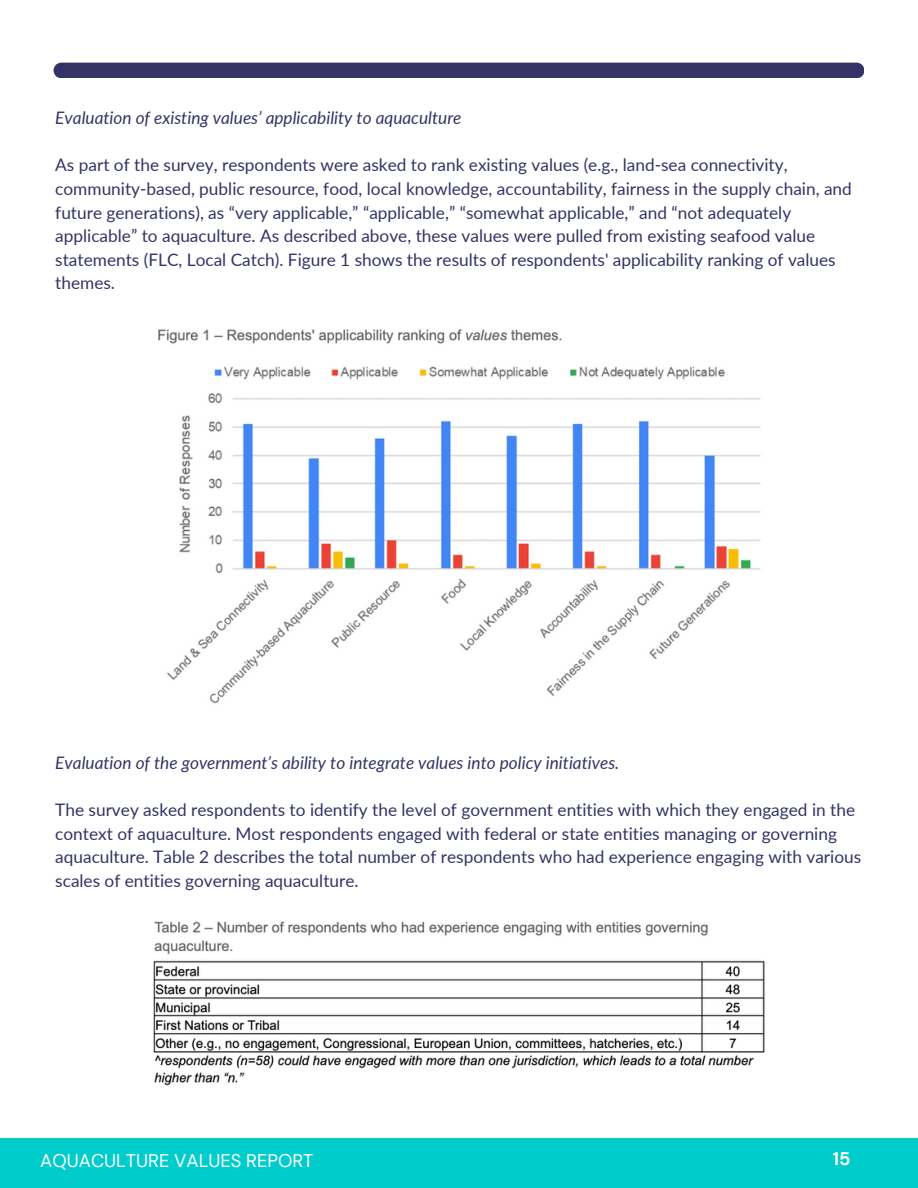
<style>
.page{position:relative;width:918px;height:1188px;background:#fff}
.page>*{position:absolute;margin:0;border:0;box-sizing:border-box;transform-origin:0 0}
.t1{font:18.3px "DM Sans";color:#fff}
.t2{font:700 18.3px "DM Sans";color:#fff}
.t3{font:17.25px/23.7px "Lato";color:#336}
.t4{font:italic 17.25px "Lato";color:#336}
</style>
<div class="page">
<div style="left:0;top:1138px;width:918px;height:50px;background:#0cc"></div>
<div style="left:54px;top:63px;width:810px;height:15px;background:#336"></div>
<img style="left:158px;top:329px;width:603px;height:375px">
<img style="left:153px;top:921px;width:612px;height:165px">
<p class="t4" style="left:55px;top:107px;width:408px">Evaluation of existing values’ applicability to aquaculture</p>
<p class="t3" style="left:55px;top:153px;width:798px">As part of the survey, respondents were asked to rank existing values (e.g., land-sea connectivity, community-based, public resource, food, local knowledge, accountability, fairness in the supply chain, and future generations), as “very applicable,” “applicable,” “somewhat applicable,” and “not adequately applicable” to aquaculture. As described above, these values were pulled from existing seafood value statements (FLC, Local Catch). Figure 1 shows the results of respondents' applicability ranking of values themes.</p>
<p class="t4" style="left:55px;top:752px;width:565px">Evaluation of the government’s ability to integrate values into policy initiatives.</p>
<p class="t3" style="left:55px;top:798px;width:807px">The survey asked respondents to identify the level of government entities with which they engaged in the context of aquaculture. Most respondents engaged with federal or state entities managing or governing aquaculture. Table 2 describes the total number of respondents who had experience engaging with various scales of entities governing aquaculture.</p>
<p class="t1" style="left:40px;top:1148px;width:275px">AQUACULTURE VALUES REPORT</p>
<p class="t2" style="left:833px;top:1147px;width:19px">15</p>
</div>
